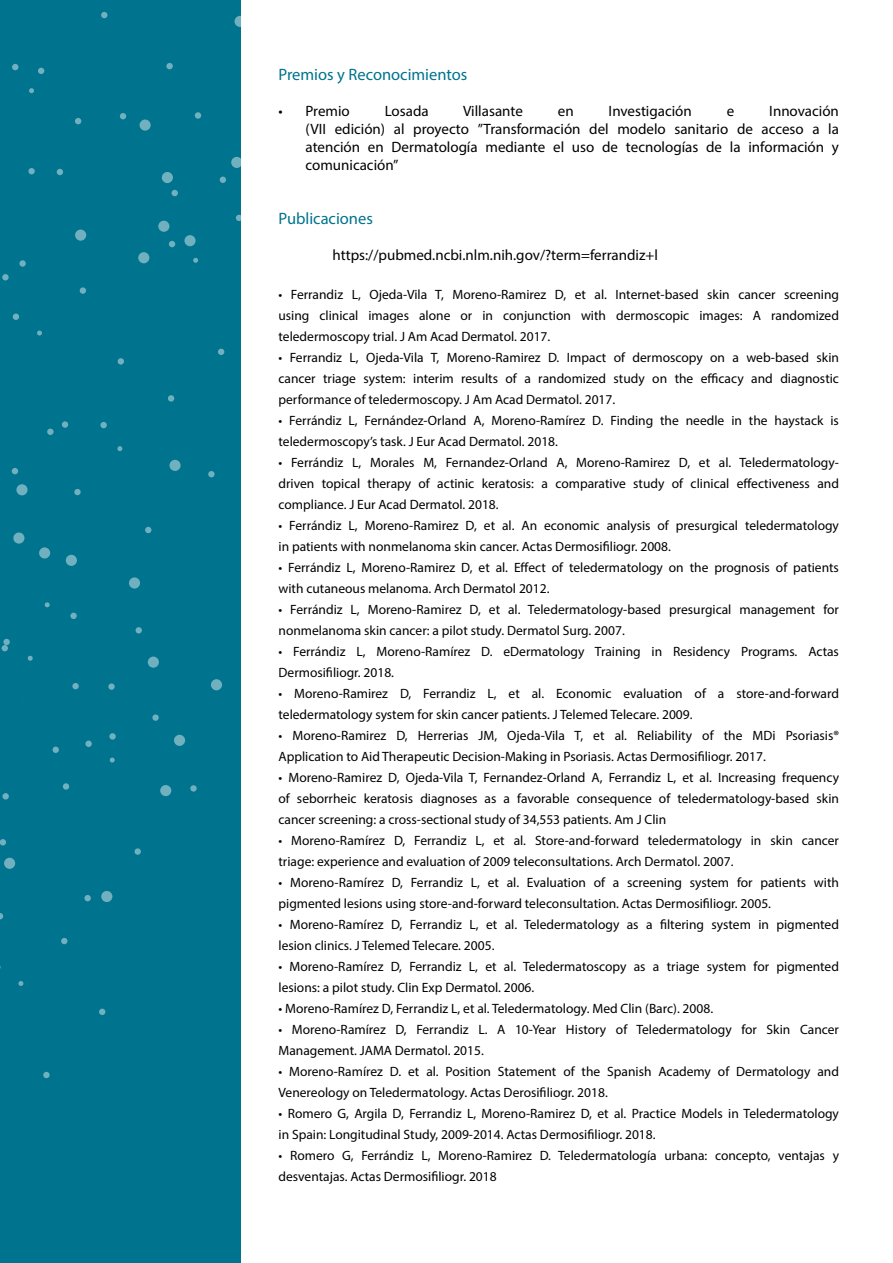
<style>
.page{position:relative;width:893px;height:1263px;background:#fff}
.page>*{position:absolute;margin:0;border:0;box-sizing:border-box;transform-origin:0 0}
.t1{font:16.5px "Myriad Pro";color:#00738e}
.t2{font:15px/18px "Myriad Pro";color:#000;text-align:justify}
.t3{font:13.5px/21px "Myriad Pro";color:#000}
</style>
<div class="page">
<div style="left:0;top:0;width:241px;height:1263px;background:#00738e"></div>
<div style="left:84px;top:895px;width:7px;height:6px;background:#70b0bf;border-radius:50%"></div>
<svg style="left:0;top:913px;width:106px;height:166px"></svg>
<svg style="left:101px;top:891px;width:11px;height:11px"></svg>
<svg style="left:0;top:12px;width:241px;height:886px"></svg>
<div style="left:195px;top:112px;width:6px;height:7px;background:#70b0bf;border-radius:50%"></div>
<p class="t1" style="left:279px;top:64px;width:190px">Premios y Reconocimientos</p>
<p class="t2" style="left:279px;top:101px;width:73px">• Premio</p>
<p class="t2" style="left:385px;top:101px;width:45px">Losada</p>
<p class="t2" style="left:463px;top:101px;width:61px">Villasante</p>
<p class="t2" style="left:558px;top:101px;width:17px">en</p>
<p class="t2" style="left:609px;top:101px;width:85px">Investigación</p>
<p class="t2" style="left:727px;top:101px;width:9px">e</p>
<p class="t2" style="left:306px;top:101px;width:535px;text-indent:464px">Innovación (VII edición) al proyecto ”Transformación del modelo sanitario de acceso a la atención en Dermatología mediante el uso de tecnologías de la información y comunicación”</p>
<p class="t1" style="left:279px;top:208px;width:96px">Publicaciones</p>
<p class="t2" style="left:333px;top:245px;width:327px">https://pubmed.ncbi.nlm.nih.gov/?term=ferrandiz+l</p>
<p class="t3" style="left:279px;top:283px;width:562px;text-align:justify">• Ferrandiz L, Ojeda-Vila T, Moreno-Ramirez D, et al. Internet-based skin cancer screening using clinical images alone or in conjunction with dermoscopic images: A randomized teledermoscopy trial. J Am Acad Dermatol. 2017.</p>
<p class="t3" style="left:279px;top:346px;width:562px;text-align:justify">• Ferrandiz L, Ojeda-Vila T, Moreno-Ramirez D. Impact of dermoscopy on a web-based skin cancer triage system: interim results of a randomized study on the efficacy and diagnostic performance of teledermoscopy. J Am Acad Dermatol. 2017.</p>
<p class="t3" style="left:279px;top:409px;width:562px">• Ferrándiz L, Fernández-Orland A, Moreno-Ramírez D. Finding the needle in the haystack is teledermoscopy’s task. J Eur Acad Dermatol. 2018.</p>
<p class="t3" style="left:279px;top:452px;width:562px;text-align:justify">• Ferrándiz L, Morales M, Fernandez-Orland A, Moreno-Ramirez D, et al. Teledermatology&shy;driven topical therapy of actinic keratosis: a comparative study of clinical effectiveness and compliance. J Eur Acad Dermatol. 2018.</p>
<p class="t3" style="left:279px;top:515px;width:562px">• Ferrándiz L, Moreno-Ramirez D, et al. An economic analysis of presurgical teledermatology in patients with nonmelanoma skin cancer. Actas Dermosifiliogr. 2008.</p>
<p class="t3" style="left:279px;top:557px;width:562px">• Ferrándiz L, Moreno-Ramirez D, et al. Effect of teledermatology on the prognosis of patients with cutaneous melanoma. Arch Dermatol 2012.</p>
<p class="t3" style="left:279px;top:599px;width:562px">• Ferrándiz L, Moreno-Ramirez D, et al. Teledermatology-based presurgical management for nonmelanoma skin cancer: a pilot study. Dermatol Surg. 2007.</p>
<p class="t3" style="left:279px;top:641px;width:562px">• Ferrándiz L, Moreno-Ramírez D. eDermatology Training in Residency Programs. Actas<br>Dermosifiliogr. 2018.</p>
<p class="t3" style="left:279px;top:683px;width:562px">• Moreno-Ramirez D, Ferrandiz L, et al. Economic evaluation of a store-and-forward teledermatology system for skin cancer patients. J Telemed Telecare. 2009.</p>
<p class="t3" style="left:279px;top:725px;width:562px">• Moreno-Ramirez D, Herrerias JM, Ojeda-Vila T, et al. Reliability of the MDi Psoriasis®<br>Application to Aid Therapeutic Decision-Making in Psoriasis. Actas Dermosifiliogr. 2017.</p>
<p class="t3" style="left:279px;top:767px;width:562px;text-align:justify">• Moreno-Ramirez D, Ojeda-Vila T, Fernandez-Orland A, Ferrandiz L, et al. Increasing frequency of seborrheic keratosis diagnoses as a favorable consequence of teledermatology-based skin cancer screening: a cross-sectional study of 34,553 patients. Am J Clin</p>
<p class="t3" style="left:279px;top:830px;width:562px">• Moreno-Ramírez D, Ferrandiz L, et al. Store-and-forward teledermatology in skin cancer triage: experience and evaluation of 2009 teleconsultations. Arch Dermatol. 2007.</p>
<p class="t3" style="left:279px;top:872px;width:562px">• Moreno-Ramírez D, Ferrandiz L, et al. Evaluation of a screening system for patients with pigmented lesions using store-and-forward teleconsultation. Actas Dermosifiliogr. 2005.</p>
<p class="t3" style="left:279px;top:914px;width:562px">• Moreno-Ramírez D, Ferrandiz L, et al. Teledermatology as a filtering system in pigmented lesion clinics. J Telemed Telecare. 2005.</p>
<p class="t3" style="left:279px;top:956px;width:562px">• Moreno-Ramírez D, Ferrandiz L, et al. Teledermatoscopy as a triage system for pigmented lesions: a pilot study. Clin Exp Dermatol. 2006.</p>
<p class="t3" style="left:279px;top:998px;width:436px">• Moreno-Ramírez D, Ferrandiz L, et al. Teledermatology. Med Clin (Barc). 2008.</p>
<p class="t3" style="left:279px;top:1019px;width:562px">• Moreno-Ramírez D, Ferrandiz L. A 10-Year History of Teledermatology for Skin Cancer<br>Management. JAMA Dermatol. 2015.</p>
<p class="t3" style="left:279px;top:1061px;width:562px">• Moreno-Ramírez D. et al. Position Statement of the Spanish Academy of Dermatology and<br>Venereology on Teledermatology. Actas Derosifiliogr. 2018.</p>
<p class="t3" style="left:279px;top:1103px;width:562px">• Romero G, Argila D, Ferrandiz L, Moreno-Ramirez D, et al. Practice Models in Teledermatology in Spain: Longitudinal Study, 2009-2014. Actas Dermosifiliogr. 2018.</p>
<p class="t3" style="left:279px;top:1145px;width:562px">• Romero G, Ferrándiz L, Moreno-Ramirez D. Teledermatología urbana: concepto, ventajas y desventajas. Actas Dermosifiliogr. 2018</p>
</div>
